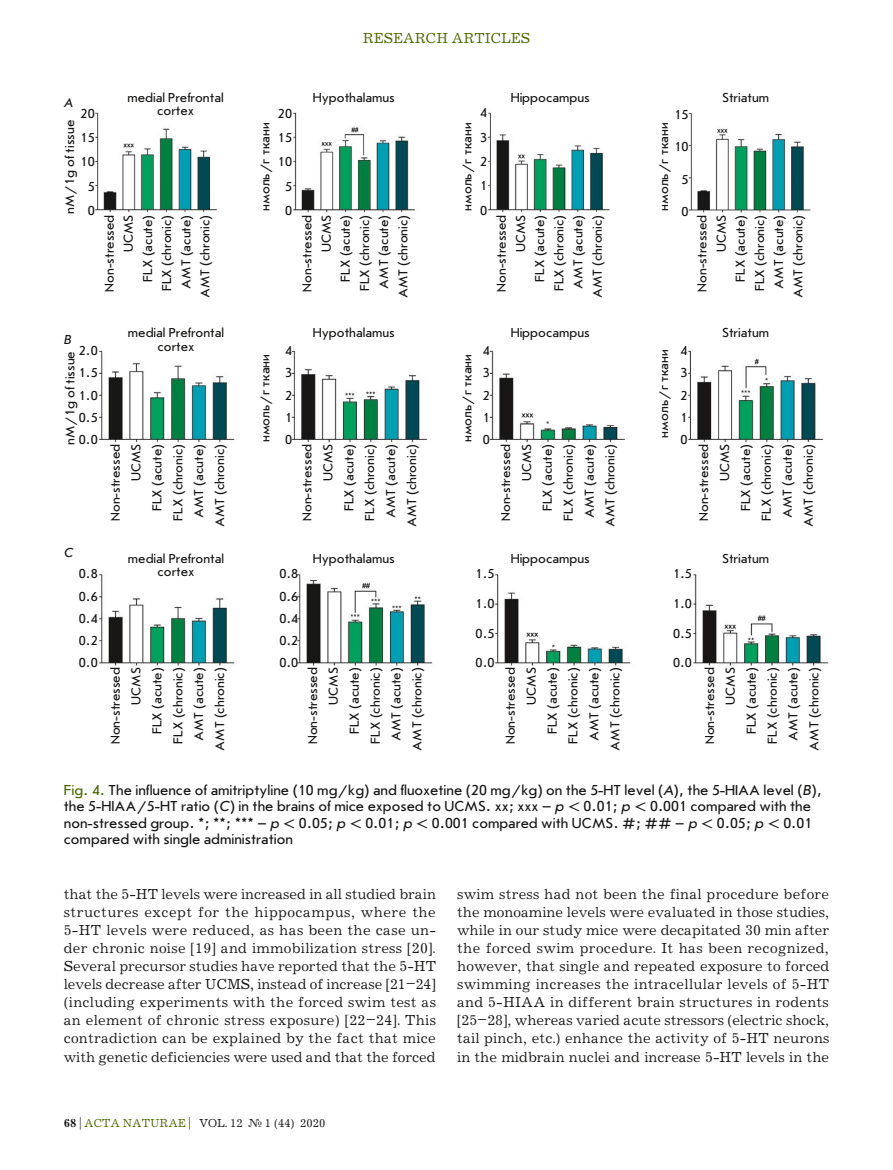
<style>
.page{position:relative;width:893px;height:1170px;background:#fff}
.page>*{position:absolute;margin:0;border:0;box-sizing:border-box;transform-origin:0 0}
.t1{font:15px/18.1px "Journal C";color:#181716;text-align:justify}
.t2{font:15px/16.5px "Journal Sans C";color:#181716}
.t3{font:15px "Journal C";color:#4e6804}
.t4{font:13.5px/20.9px "Journal Sans C";color:#181716;text-align:right}
.t5{font:italic 13.5px "Journal Sans C";color:#181716}
.t6{font:12px "Journal C";color:#181716}
.s1{color:#4e6804}
.s2{font-style:italic}
.s3{font-weight:700}
</style>
<div class="page">
<img style="left:94px;top:112px;width:735px;height:554px">
<p class="t5" style="left:64px;top:96px;width:10px">А</p>
<p class="t4" style="left:81px;top:101px;width:16px;line-height:24.3px;text-align:center">20<br>15<br>10<br>5<br>0</p>
<p class="t4" style="left:60px;top:213px;width:95px;rotate:-90deg">nM/1g of tissue</p>
<p class="t4" style="left:128px;top:91px;width:98px;line-height:13.5px;text-align:center">medial Prefrontal cortex</p>
<p class="t4" style="left:100px;top:298px;width:85px;line-height:19.2px;rotate:-90deg">Non-stressed<br>UCMS<br>FLX (acute)<br>FLX (chronic)<br>АМТ (acute)<br>АМТ (chronic)</p>
<p class="t3" style="left:363px;top:31px;width:169px">RESEARCH ARTICLES</p>
<p class="t4" style="left:313px;top:87px;width:84px">Hypothalamus</p>
<p class="t4" style="left:511px;top:87px;width:81px">Hippocampus</p>
<p class="t4" style="left:722px;top:87px;width:49px">Striatum</p>
<p class="t4" style="left:278px;top:101px;width:16px;line-height:24.3px;text-align:center">20<br>15<br>10<br>5<br>0</p>
<p class="t4" style="left:480px;top:101px;width:9px;line-height:24.3px;text-align:justify">4<br>3<br>2<br>1<br>0</p>
<p class="t4" style="left:674px;top:104px;width:16px">15</p>
<p class="t4" style="left:255px;top:211px;width:90px;rotate:-90deg">нмоль/г ткани</p>
<p class="t4" style="left:457px;top:211px;width:90px;rotate:-90deg">нмоль/г ткани</p>
<p class="t4" style="left:654px;top:211px;width:90px;rotate:-90deg">нмоль/г ткани</p>
<p class="t4" style="left:674px;top:137px;width:16px">10</p>
<p class="t4" style="left:681px;top:169px;width:9px">5</p>
<p class="t4" style="left:682px;top:201px;width:9px">0</p>
<p class="t4" style="left:298px;top:298px;width:85px;line-height:19.2px;rotate:-90deg">Non-stressed<br>UCMS<br>FLX (acute)<br>FLX (chronic)<br>АМТ (acute)<br>АМТ (chronic)</p>
<p class="t4" style="left:492px;top:298px;width:85px;line-height:19.2px;rotate:-90deg">Non-stressed<br>UCMS<br>FLX (acute)<br>FLX (chronic)<br>АМТ (acute)<br>АМТ (chronic)</p>
<p class="t4" style="left:693px;top:298px;width:85px;line-height:19.2px;rotate:-90deg">Non-stressed<br>UCMS<br>FLX (acute)<br>FLX (chronic)<br>АМТ (acute)<br>АМТ (chronic)</p>
<p class="t4" style="left:128px;top:326px;width:98px;line-height:13.5px;text-align:center">medial Prefrontal cortex</p>
<p class="t4" style="left:313px;top:323px;width:84px">Hypothalamus</p>
<p class="t4" style="left:722px;top:322px;width:49px">Striatum</p>
<p class="t4" style="left:511px;top:323px;width:81px">Hippocampus</p>
<p class="t5" style="left:64px;top:333px;width:9px">B</p>
<p class="t4" style="left:79px;top:340px;width:20px;line-height:22.2px;text-align:justify">2.0<br>1.5<br>1.0<br>0.5<br>0.0</p>
<p class="t4" style="left:285px;top:340px;width:9px;line-height:22.2px;text-align:justify">4<br>3<br>2<br>1<br>0</p>
<p class="t4" style="left:483px;top:340px;width:9px;line-height:22.2px;text-align:justify">4<br>3<br>2<br>1<br>0</p>
<p class="t4" style="left:680px;top:340px;width:9px;line-height:22.2px;text-align:justify">4<br>3<br>2<br>1<br>0</p>
<p class="t4" style="left:654px;top:437px;width:90px;rotate:-90deg">нмоль/г ткани</p>
<p class="t4" style="left:60px;top:445px;width:95px;rotate:-90deg">nM/1g of tissue</p>
<p class="t4" style="left:255px;top:442px;width:90px;rotate:-90deg">нмоль/г ткани</p>
<p class="t4" style="left:457px;top:442px;width:90px;rotate:-90deg">нмоль/г ткани</p>
<p class="t4" style="left:496px;top:527px;width:85px;rotate:-90deg">Non-stressed<br>UCMS<br>FLX (acute)<br>FLX (chronic)<br>АМТ (acute)<br>АМТ (chronic)</p>
<p class="t4" style="left:694px;top:527px;width:85px;rotate:-90deg">Non-stressed<br>UCMS<br>FLX (acute)<br>FLX (chronic)<br>АМТ (acute)<br>АМТ (chronic)</p>
<p class="t4" style="left:105px;top:527px;width:85px;rotate:-90deg">Non-stressed<br>UCMS<br>FLX (acute)<br>FLX (chronic)<br>АМТ (acute)<br>АМТ (chronic)</p>
<p class="t4" style="left:297px;top:527px;width:85px;rotate:-90deg">Non-stressed<br>UCMS<br>FLX (acute)<br>FLX (chronic)<br>АМТ (acute)<br>АМТ (chronic)</p>
<p class="t5" style="left:64px;top:545px;width:11px">C</p>
<p class="t4" style="left:128px;top:552px;width:98px;line-height:13.5px;text-align:center">medial Prefrontal cortex</p>
<p class="t4" style="left:313px;top:548px;width:84px">Hypothalamus</p>
<p class="t4" style="left:722px;top:548px;width:49px">Striatum</p>
<p class="t4" style="left:511px;top:548px;width:81px">Hippocampus</p>
<p class="t4" style="left:79px;top:563px;width:20px;line-height:22.2px;text-align:justify">0.8<br>0.6<br>0.4<br>0.2<br>0.0</p>
<p class="t4" style="left:279px;top:563px;width:20px;line-height:22.2px;text-align:justify">0.8<br>0.6<br>0.4<br>0.2<br>0.0</p>
<p class="t4" style="left:476px;top:559px;width:20px;line-height:29.7px;text-align:justify">1.5<br>1.0<br>0.5<br>0.0</p>
<p class="t4" style="left:673px;top:559px;width:20px;line-height:29.7px;text-align:justify">1.5<br>1.0<br>0.5<br>0.0</p>
<p class="t4" style="left:303px;top:750px;width:85px;rotate:-90deg">Non-stressed<br>UCMS<br>FLX (acute)<br>FLX (chronic)<br>АМТ (acute)<br>АМТ (chronic)</p>
<p class="t4" style="left:500px;top:750px;width:85px;rotate:-90deg">Non-stressed<br>UCMS<br>FLX (acute)<br>FLX (chronic)<br>АМТ (acute)<br>АМТ (chronic)</p>
<p class="t4" style="left:699px;top:750px;width:85px;rotate:-90deg">Non-stressed<br>UCMS<br>FLX (acute)<br>FLX (chronic)<br>АМТ (acute)<br>АМТ (chronic)</p>
<p class="t4" style="left:105px;top:750px;width:85px;rotate:-90deg">Non-stressed<br>UCMS<br>FLX (acute)<br>FLX (chronic)<br>АМТ (acute)<br>АМТ (chronic)</p>
<p class="t2" style="left:64px;top:781px;width:760px"><span class="s1">Fig. 4.</span> The influence of amitriptyline (10 mg/kg) and fluoxetine (20 mg/kg) on the 5-HT level (<span class="s2">A</span>), the 5-HIAA level (<span class="s2">B</span>), the 5-HIAA/5-HT ratio (<span class="s2">C</span>) in the brains of mice exposed to UCMS. xx; xxx – <span class="s2">p</span> &lt; 0.01; <span class="s2">p</span> &lt; 0.001 compared with the non-stressed group. *; **; *** – <span class="s2">p</span> &lt; 0.05; <span class="s2">p</span> &lt; 0.01; <span class="s2">p</span> &lt; 0.001 compared with UCMS. #; ## – <span class="s2">p</span> &lt; 0.05; <span class="s2">p</span> &lt; 0.01 compared with single administration</p>
<p class="t1" style="left:64px;top:885px;width:374px">that the 5-HT levels were increased in all studied brain structures except for the hippocampus, where the 5-HT levels were reduced, as has been the case un&shy;der chronic noise [19] and immobilization stress [20].<br>Several precursor studies have reported that the 5-HT levels decrease after UCMS, instead of increase [21–24] (including experiments with the forced swim test as an element of chronic stress exposure) [22–24]. This contradiction can be explained by the fact that mice with genetic deficiencies were used and that the forced</p>
<p class="t1" style="left:457px;top:885px;width:374px">swim stress had not been the final procedure before the monoamine levels were evaluated in those studies, while in our study mice were decapitated 30 min after the forced swim procedure. It has been recognized, however, that single and repeated exposure to forced swimming increases the intracellular levels of 5-HT and 5-HIAA in different brain structures in rodents [25–28], whereas varied acute stressors (electric shock, tail pinch, etc.) enhance the activity of 5-HT neurons in the midbrain nuclei and increase 5-HT levels in the</p>
<p class="t6" style="left:64px;top:1116px;width:263px"><span class="s3">68</span> | <span class="s1">ACTA NATURAE</span> | VOL. 12 № 1 (44) 2020</p>
</div>
